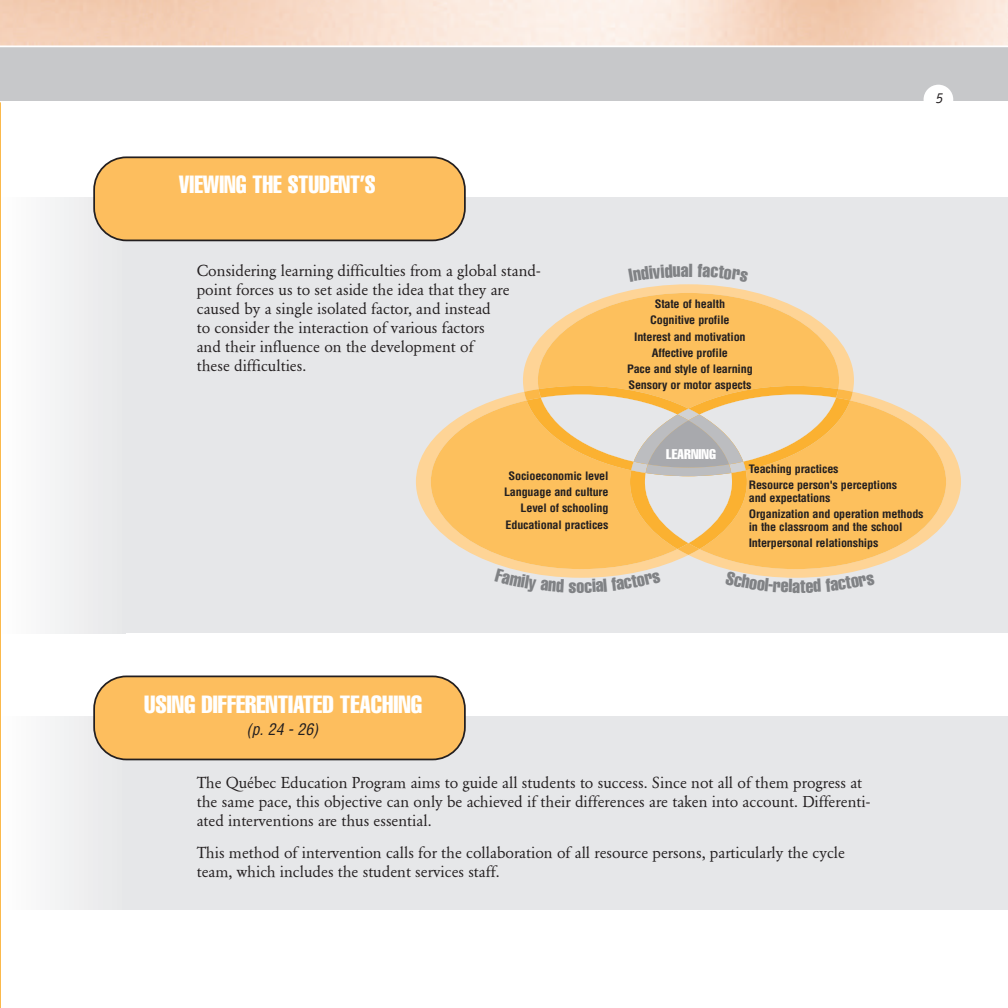
<style>
.page{position:relative;width:1008px;height:1008px;background:#fff}
.page>*{position:absolute;margin:0;border:0;box-sizing:border-box;transform-origin:0 0}
.t1{font:extra-condensed 24.5px "Helvetica";color:#fff}
.t2{font:extra-condensed 24.5px "Helvetica";color:#fff;scale:.95 1}
.t3{font:extra-condensed 18.55px "Helvetica";color:#808285}
.t4{font:15.75px/18.9px "Garamond BE";color:#231f20}
.t5{font:italic condensed 15.75px "Helvetica";color:#231f20}
.t6{font:italic 14.88px "Officina Sans";color:#231f20}
.t7{font:extra-condensed 13.83px "Helvetica";color:#fff;scale:1.07 1}
.t8{font:700 condensed 11.38px/16.1px "Helvetica";letter-spacing:-.015em;color:#231f20;scale:1.07 1}
</style>
<div class="page">
<div style="left:126px;top:197px;width:882px;height:436px;background:#e6e7e9"></div>
<svg style="left:416px;top:392px;width:272px;height:186px"></svg>
<svg style="left:689px;top:392px;width:272px;height:179px"></svg>
<svg style="left:677px;top:543px;width:22px;height:12px"></svg>
<svg style="left:431px;top:400px;width:246px;height:169px;background:#f9c97b"></svg>
<svg style="left:699px;top:400px;width:247px;height:169px;background:#f9c879"></svg>
<div style="left:14px;top:197px;width:11px;height:436px;background:#fbfbfb"></div>
<div style="left:24px;top:197px;width:11px;height:436px;background:#f9f9f9"></div>
<div style="left:34px;top:197px;width:10px;height:436px;background:#f7f7f8"></div>
<div style="left:43px;top:197px;width:11px;height:436px;background:#f5f5f6"></div>
<div style="left:53px;top:197px;width:11px;height:436px;background:#f3f4f4"></div>
<div style="left:62px;top:197px;width:11px;height:436px;background:#f1f2f3"></div>
<div style="left:72px;top:197px;width:11px;height:436px;background:#f0f0f1"></div>
<div style="left:82px;top:197px;width:10px;height:436px;background:#eeeeef"></div>
<div style="left:91px;top:197px;width:11px;height:436px;background:#ececee"></div>
<div style="left:101px;top:197px;width:11px;height:436px;background:#eaebec"></div>
<div style="left:110px;top:197px;width:11px;height:436px;background:#e9eaeb"></div>
<div style="left:120px;top:197px;width:6px;height:436px;background:#e6e7e9"></div>
<svg style="left:93px;top:156px;width:373px;height:85px;background:#f3b860"></svg>
<div style="left:126px;top:716px;width:882px;height:194px;background:#e6e7e9"></div>
<div style="left:16px;top:716px;width:7px;height:194px;background:#fbfbfb"></div>
<div style="left:21px;top:716px;width:7px;height:194px;background:#fafafa"></div>
<div style="left:26px;top:716px;width:7px;height:194px;background:#f9f9f9"></div>
<div style="left:31px;top:716px;width:7px;height:194px;background:#f8f8f9"></div>
<div style="left:35px;top:716px;width:8px;height:194px;background:#f7f7f8"></div>
<div style="left:40px;top:716px;width:7px;height:194px;background:#f6f6f7"></div>
<div style="left:45px;top:716px;width:7px;height:194px;background:#f5f5f6"></div>
<div style="left:50px;top:716px;width:7px;height:194px;background:#f4f5f5"></div>
<div style="left:55px;top:716px;width:7px;height:194px;background:#f3f4f4"></div>
<div style="left:59px;top:716px;width:8px;height:194px;background:#f2f3f4"></div>
<div style="left:64px;top:716px;width:7px;height:194px;background:#f1f2f3"></div>
<div style="left:69px;top:716px;width:7px;height:194px;background:#f0f1f2"></div>
<div style="left:74px;top:716px;width:7px;height:194px;background:#f0f0f1"></div>
<div style="left:79px;top:716px;width:7px;height:194px;background:#efeff0"></div>
<div style="left:83px;top:716px;width:8px;height:194px;background:#eeeeef"></div>
<div style="left:88px;top:716px;width:7px;height:194px;background:#ededee"></div>
<div style="left:93px;top:716px;width:7px;height:194px;background:#ececee"></div>
<div style="left:98px;top:716px;width:7px;height:194px;background:#ebebed"></div>
<div style="left:103px;top:716px;width:7px;height:194px;background:#eaebec"></div>
<div style="left:107px;top:716px;width:8px;height:194px;background:#eaebec"></div>
<div style="left:112px;top:716px;width:7px;height:194px;background:#e9eaeb"></div>
<div style="left:117px;top:716px;width:7px;height:194px;background:#e8e9ea"></div>
<hr style="left:122px;top:716px;width:4px;height:194px;background:#e6e7e9">
<svg style="left:93px;top:676px;width:373px;height:84px;background:#f4b960"></svg>
<div style="left:0;top:0;width:1008px;height:101px;background:#c7c8ca"></div>
<hr style="left:0;top:102px;width:1px;height:906px;background:#fbb033">
<div style="left:924px;top:85px;width:29px;height:29px;background:#fff;border-radius:50%"></div>
<svg style="left:0;top:0;width:1008px;height:47px;background:#f7dccb"></svg>
<svg style="left:523px;top:284px;width:331px;height:265px"></svg>
<svg style="left:495px;top:569px;width:81px;height:9px"></svg>
<svg style="left:585px;top:571px;width:76px;height:7px"></svg>
<svg style="left:735px;top:571px;width:121px;height:7px"></svg>
<p class="t6" style="left:936px;top:92px;width:9px">5</p>
<h1 class="t2" style="left:179px;top:176px;width:209px">VIEWING THE STUDENT’S</h1>
<p class="t4" style="left:197px;top:263px;width:345px">Considering learning difficulties from a global stand&shy;point forces us to set aside the idea that they are caused by a single isolated factor, and instead<br>to consider the interaction of various factors<br>and their influence on the development of<br>these difficulties.</p>
<p class="t3" style="left:689px;top:264px;width:5px">l</p>
<p class="t8" style="left:627px;top:297px;width:119px;text-align:center">State of health<br>Cognitive profile<br>Interest and motivation<br>Affective profile<br>Pace and style of learning<br>Sensory or motor aspects</p>
<p class="t8" style="left:504px;top:469px;width:99px;text-align:right">Socioeconomic level<br>Language and culture<br>Level of schooling<br>Educational practices</p>
<p class="t3" style="left:577px;top:579px;width:10px">o</p>
<p class="t7" style="left:666px;top:449px;width:48px">LEARNING</p>
<p class="t8" style="left:749px;top:462px;width:140px">Teaching practices<br>Resource person's perceptions</p>
<p class="t8" style="left:749px;top:491px;width:165px">and expectations<br>Organization and operation methods</p>
<p class="t8" style="left:749px;top:519px;width:145px">in the classroom and the school<br>Interpersonal relationships</p>
<h1 class="t1" style="left:144px;top:695px;width:280px">USING DIFFERENTIATED TEACHING</h1>
<p class="t5" style="left:246px;top:724px;width:74px">(p. 24 - 26)</p>
<p class="t4" style="left:197px;top:775px;width:675px">The Québec Education Program aims to guide all students to success. Since not all of them progress at the same pace, this objective can only be achieved if their differences are taken into account. Differenti&shy;ated interventions are thus essential.</p>
<p class="t4" style="left:197px;top:844px;width:650px">This method of intervention calls for the collaboration of all resource persons, particularly the cycle team, which includes the student services staff.</p>
</div>
